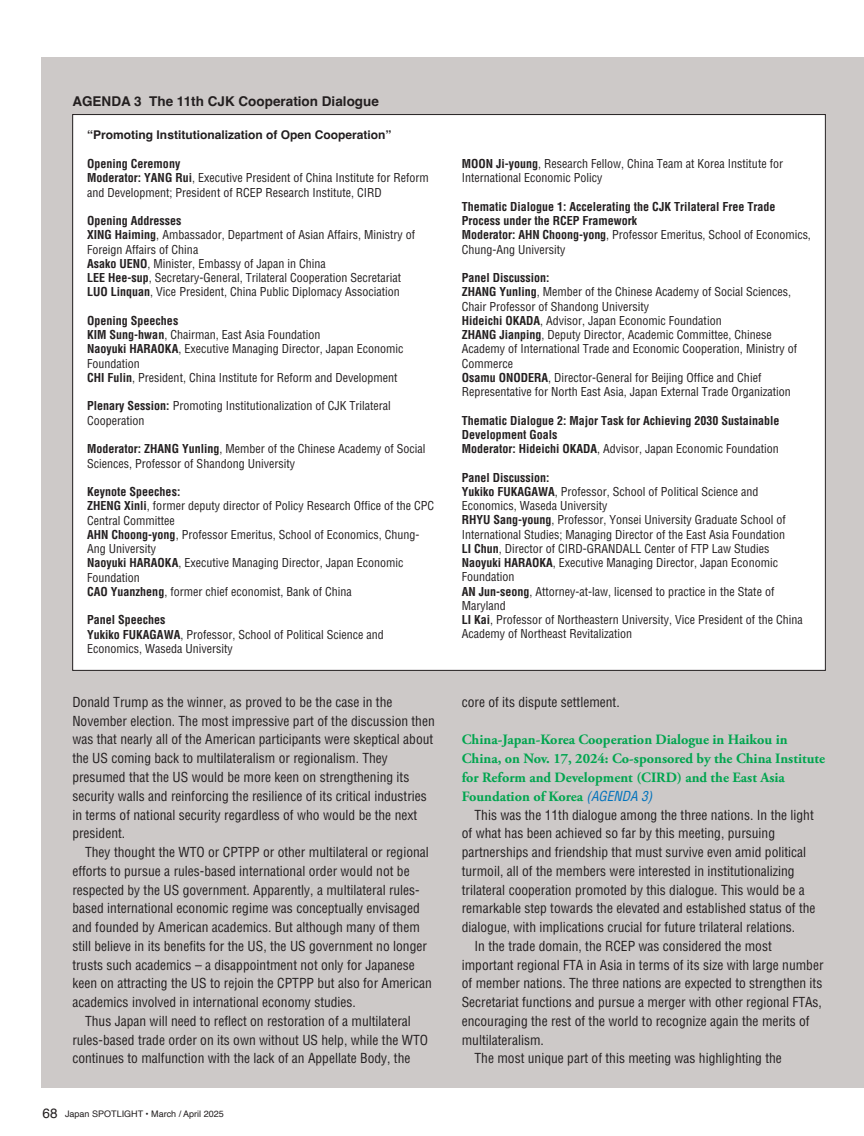
<style>
.page{position:relative;width:864px;height:1136px;background:#fff}
.page>*{position:absolute;margin:0;border:0;box-sizing:border-box;transform-origin:0 0}
.t1{font:700 14.25px/18.8px "Adobe Garamond Pro";color:#00a54f}
.t2{font:condensed 13.5px/18.8px "Helvetica";color:#231f20}
.t3{font:700 13.5px "Helvetica";color:#231f20}
.t4{font:condensed 12px/14.2px "Helvetica";color:#231f20}
.t5{font:700 condensed 12px/14.2px "Helvetica";color:#231f20}
.t6{font:700 12px "Helvetica";color:#231f20}
.t7{font:9px "Helvetica";color:#231f20}
.s1{font-weight:700}
.s2{font-size:13.5px}
.s3{font-weight:400}
.s4{font-family:"Helvetica";font-weight:400;font-style:italic;font-stretch:condensed;font-size:13.5px;color:#0072bc}
</style>
<div class="page">
<div style="left:42px;top:57px;width:821px;height:1030px;background:#cdc9c8"></div>
<div style="left:73px;top:114px;width:752px;height:556px;background:#fff"></div>
<p class="t3" style="left:72px;top:93px;width:308px">AGENDA 3 The 11th CJK Cooperation Dialogue</p>
<p class="t6" style="left:87px;top:128px;width:306px">“Promoting Institutionalization of Open Cooperation”</p>
<p class="t4" style="left:87px;top:156px;width:343px"><span class="s1">Opening Ceremony<br>Moderator: YANG Rui</span>, Executive President of China Institute for Reform and Development; President of RCEP Research Institute, CIRD</p>
<p class="t4" style="left:87px;top:213px;width:329px"><span class="s1">Opening Addresses<br>XING Haiming</span>, Ambassador, Department of Asian Affairs, Ministry of Foreign Affairs of China<br><span class="s1">Asako UENO</span>, Minister, Embassy of Japan in China<br><span class="s1">LEE Hee-sup</span>, Secretary-General, Trilateral Cooperation Secretariat <span class="s1">LUO Linquan</span>, Vice President, China Public Diplomacy Association</p>
<p class="t4" style="left:87px;top:313px;width:317px"><span class="s1">Opening Speeches<br>KIM Sung-hwan</span>, Chairman, East Asia Foundation<br><span class="s1">Naoyuki HARAOKA</span>, Executive Managing Director, Japan Economic Foundation<br><span class="s1">CHI Fulin</span>, President, China Institute for Reform and Development</p>
<p class="t4" style="left:87px;top:399px;width:305px"><span class="s1">Plenary Session:</span> Promoting Institutionalization of CJK Trilateral<br>Cooperation</p>
<p class="t4" style="left:87px;top:441px;width:339px"><span class="s1">Moderator: ZHANG Yunling</span>, Member of the Chinese Academy of Social<br>Sciences, Professor of Shandong University</p>
<p class="t4" style="left:87px;top:484px;width:348px"><span class="s1">Keynote Speeches:<br>ZHENG Xinli</span>, former deputy director of Policy Research Office of the CPC Central Committee<br><span class="s1">AHN Choong-yong</span>, Professor Emeritus, School of Economics, Chung-Ang University<br><span class="s1">Naoyuki HARAOKA</span>, Executive Managing Director, Japan Economic Foundation<br><span class="s1">CAO Yuanzheng</span>, former chief economist, Bank of China</p>
<p class="t4" style="left:87px;top:612px;width:298px"><span class="s1">Panel Speeches<br>Yukiko FUKAGAWA</span>, Professor, School of Political Science and<br>Economics, Waseda University</p>
<p class="t2" style="left:72px;top:692px;width:364px">Donald Trump as the winner, as proved to be the case in the November election. The most impressive part of the discussion then was that nearly all of the American participants were skeptical about the US coming back to multilateralism or regionalism. They presumed that the US would be more keen on strengthening its security walls and reinforcing the resilience of its critical industries in terms of national security regardless of who would be the next president.</p>
<p class="t2" style="left:85px;top:842px;width:345px">They thought the WTO or CPTPP or other multilateral or regional</p>
<p class="t2" style="left:72px;top:861px;width:339px">efforts to pursue a rules-based international order would not be</p>
<p class="t2" style="left:72px;top:880px;width:349px">respected by the US government. Apparently, a multilateral rules-</p>
<p class="t2" style="left:72px;top:898px;width:349px">based international economic regime was conceptually envisaged</p>
<p class="t2" style="left:72px;top:917px;width:349px">and founded by American academics. But although many of them</p>
<p class="t2" style="left:72px;top:936px;width:356px">still believe in its benefits for the US, the US government no longer</p>
<p class="t2" style="left:72px;top:955px;width:344px">trusts such academics – a disappointment not only for Japanese</p>
<p class="t2" style="left:72px;top:973px;width:361px">keen on attracting the US to rejoin the CPTPP but also for American</p>
<p class="t2" style="left:72px;top:992px;width:285px">academics involved in international economy studies.</p>
<p class="t2" style="left:85px;top:1011px;width:327px">Thus Japan will need to reflect on restoration of a multilateral</p>
<p class="t2" style="left:72px;top:1030px;width:357px">rules-based trade order on its own without US help, while the WTO</p>
<p class="t2" style="left:72px;top:1048px;width:339px">continues to malfunction with the lack of an Appellate Body, the</p>
<p class="t7" style="left:43px;top:1106px;width:183px"><span class="s2">68</span> Japan SPOTLIGHT • March / April 2025</p>
<p class="t4" style="left:461px;top:156px;width:322px"><span class="s1">MOON Ji-young</span>, Research Fellow, China Team at Korea Institute for<br>International Economic Policy</p>
<p class="t5" style="left:461px;top:199px;width:350px">Thematic Dialogue 1: Accelerating the CJK Trilateral Free Trade Process under the RCEP Framework<br>Moderator: AHN Choong-yong<span class="s3">, Professor Emeritus, School of Economics, Chung-Ang University</span></p>
<p class="t4" style="left:461px;top:270px;width:336px"><span class="s1">Panel Discussion:<br>ZHANG Yunling</span>, Member of the Chinese Academy of Social Sciences, Chair Professor of Shandong University<br><span class="s1">Hideichi OKADA</span>, Advisor, Japan Economic Foundation<br><span class="s1">ZHANG Jianping</span>, Deputy Director, Academic Committee, Chinese Academy of International Trade and Economic Cooperation, Ministry of Commerce<br><span class="s1">Osamu ONODERA</span>, Director-General for Beijing Office and Chief Representative for North East Asia, Japan External Trade Organization</p>
<p class="t5" style="left:461px;top:413px;width:319px">Thematic Dialogue 2: Major Task for Achieving 2030 Sustainable<br>Development Goals<br>Moderator: Hideichi OKADA<span class="s3">, Advisor, Japan Economic Foundation</span></p>
<p class="t4" style="left:461px;top:470px;width:342px"><span class="s1">Panel Discussion:<br>Yukiko FUKAGAWA</span>, Professor, School of Political Science and Economics, Waseda University<br><span class="s1">RHYU Sang-young</span>, Professor, Yonsei University Graduate School of International Studies; Managing Director of the East Asia Foundation<br><span class="s1">LI Chun</span>, Director of CIRD-GRANDALL Center of FTP Law Studies <span class="s1">Naoyuki HARAOKA</span>, Executive Managing Director, Japan Economic Foundation<br><span class="s1">AN Jun-seong</span>, Attorney-at-law, licensed to practice in the State of Maryland<br><span class="s1">LI Kai</span>, Professor of Northeastern University, Vice President of the China Academy of Northeast Revitalization</p>
<p class="t2" style="left:461px;top:692px;width:159px">core of its dispute settlement.</p>
<p class="t1" style="left:461px;top:730px;width:364px">China-Japan-Korea Cooperation Dialogue in Haikou in China, on Nov. 17, 2024: Co-sponsored by the China Institute for Reform and Development (CIRD) and the East Asia Foundation of Korea <span class="s4">(AGENDA 3)</span></p>
<p class="t2" style="left:474px;top:805px;width:340px">This was the 11th dialogue among the three nations. In the light</p>
<p class="t2" style="left:461px;top:823px;width:315px">of what has been achieved so far by this meeting, pursuing</p>
<p class="t2" style="left:461px;top:842px;width:346px">partnerships and friendship that must survive even amid political</p>
<p class="t2" style="left:461px;top:861px;width:334px">turmoil, all of the members were interested in institutionalizing</p>
<p class="t2" style="left:461px;top:880px;width:344px">trilateral cooperation promoted by this dialogue. This would be a</p>
<p class="t2" style="left:461px;top:898px;width:355px">remarkable step towards the elevated and established status of the</p>
<p class="t2" style="left:461px;top:917px;width:335px">dialogue, with implications crucial for future trilateral relations.</p>
<p class="t2" style="left:474px;top:936px;width:298px">In the trade domain, the RCEP was considered the most</p>
<p class="t2" style="left:461px;top:955px;width:363px">important regional FTA in Asia in terms of its size with large number</p>
<p class="t2" style="left:461px;top:973px;width:362px">of member nations. The three nations are expected to strengthen its</p>
<p class="t2" style="left:461px;top:992px;width:361px">Secretariat functions and pursue a merger with other regional FTAs,</p>
<p class="t2" style="left:461px;top:1011px;width:349px">encouraging the rest of the world to recognize again the merits of</p>
<p class="t2" style="left:461px;top:1030px;width:84px">multilateralism.</p>
<p class="t2" style="left:474px;top:1048px;width:309px">The most unique part of this meeting was highlighting the</p>
</div>
